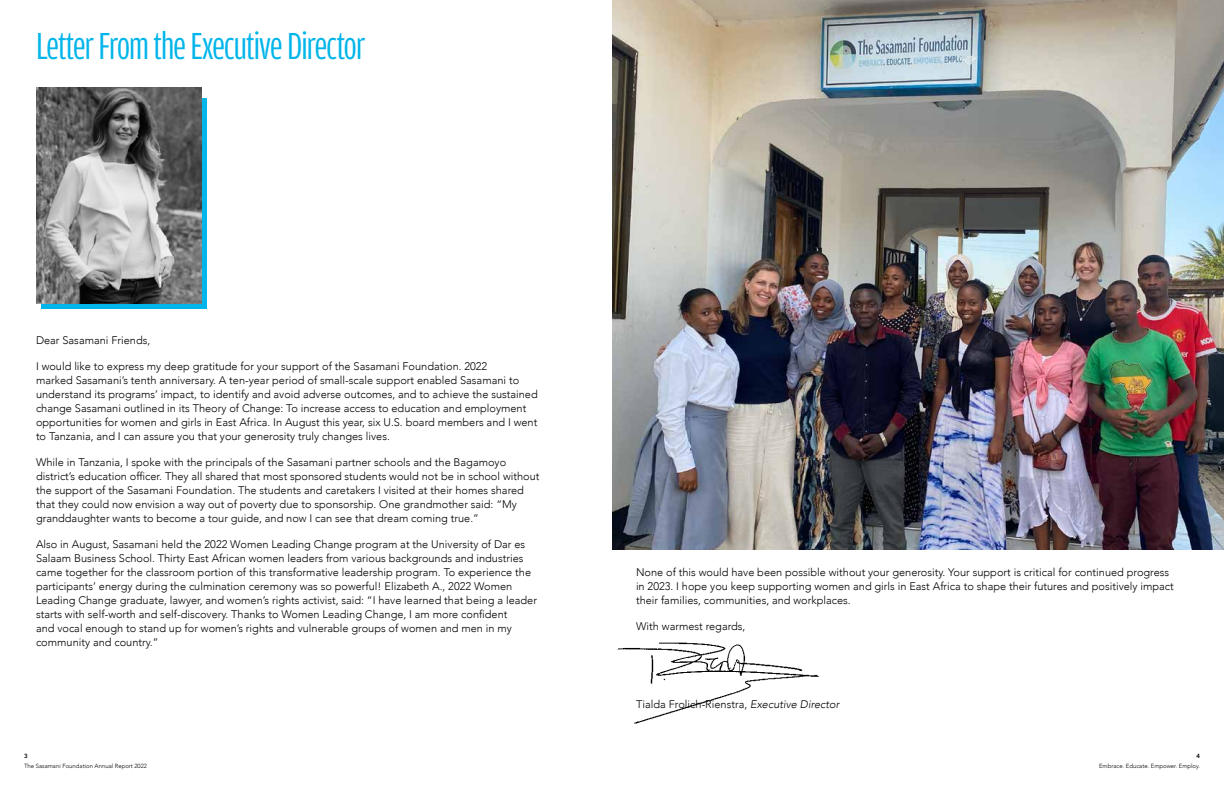
<style>
.page{position:relative;width:1224px;height:792px;background:#fff}
.page>*{position:absolute;margin:0;border:0;box-sizing:border-box;transform-origin:0 0}
.t1{font:40px "Amplitude Comp";letter-spacing:-.02em;color:#00b5ea}
.t2{font:300 11px/14px "Avenir";color:#000}
.t3{font:300 6px "Avenir";color:#000}
.t4{font:800 6px "Avenir";color:#000}
.s1{font-style:italic}
</style>
<div class="page">
<div style="left:41px;top:98px;width:166px;height:211px;background:#00b5ea"></div>
<img style="left:617px;top:642px;width:202px;height:82px">
<img style="left:36px;top:88px;width:166px;height:215px">
<img style="left:612px;top:0;width:612px;height:549px">
<h1 class="t1" style="left:36px;top:25px;width:331px">Letter From the Executive Director</h1>
<p class="t2" style="left:36px;top:333px;width:116px">Dear Sasamani Friends,</p>
<p class="t2" style="left:36px;top:359px;width:503px">I would like to express my deep gratitude for your support of the Sasamani Foundation. 2022<br>marked Sasamani’s tenth anniversary. A ten-year period of small-scale support enabled Sasamani to understand its programs’ impact, to identify and avoid adverse outcomes, and to achieve the sustained change Sasamani outlined in its Theory of Change: To increase access to education and employment opportunities for women and girls in East Africa. In August this year, six U.S. board members and I went to Tanzania, and I can assure you that your generosity truly changes lives.</p>
<p class="t2" style="left:36px;top:456px;width:505px">While in Tanzania, I spoke with the principals of the Sasamani partner schools and the Bagamoyo district’s education officer. They all shared that most sponsored students would not be in school without the support of the Sasamani Foundation. The students and caretakers I visited at their homes shared that they could now envision a way out of poverty due to sponsorship. One grandmother said: “My granddaughter wants to become a tour guide, and now I can see that dream coming true.”</p>
<p class="t2" style="left:36px;top:538px;width:503px">Also in August, Sasamani held the 2022 Women Leading Change program at the University of Dar es Salaam Business School. Thirty East African women leaders from various backgrounds and industries came together for the classroom portion of this transformative leadership program. To experience the participants’ energy during the culmination ceremony was so powerful! Elizabeth A., 2022 Women Leading Change graduate, lawyer, and women’s rights activist, said: “I have learned that being a leader starts with self-worth and self-discovery. Thanks to Women Leading Change, I am more confident<br>and vocal enough to stand up for women’s rights and vulnerable groups of women and men in my community and country.”</p>
<p class="t4" style="left:24px;top:751px;width:5px">3</p>
<p class="t3" style="left:24px;top:762px;width:125px">The Sasamani Foundation Annual Report 2022</p>
<p class="t2" style="left:636px;top:565px;width:539px">None of this would have been possible without your generosity. Your support is critical for continued progress in 2023. I hope you keep supporting women and girls in East Africa to shape their futures and positively impact their families, communities, and workplaces.</p>
<p class="t2" style="left:636px;top:619px;width:111px">With warmest regards,</p>
<p class="t2" style="left:636px;top:697px;width:205px">Tialda Frolich-Rienstra, <span class="s1">Executive Director</span></p>
<p class="t4" style="left:1196px;top:751px;width:5px">4</p>
<p class="t3" style="left:1099px;top:762px;width:102px">Embrace. Educate. Empower. Employ.</p>
</div>
